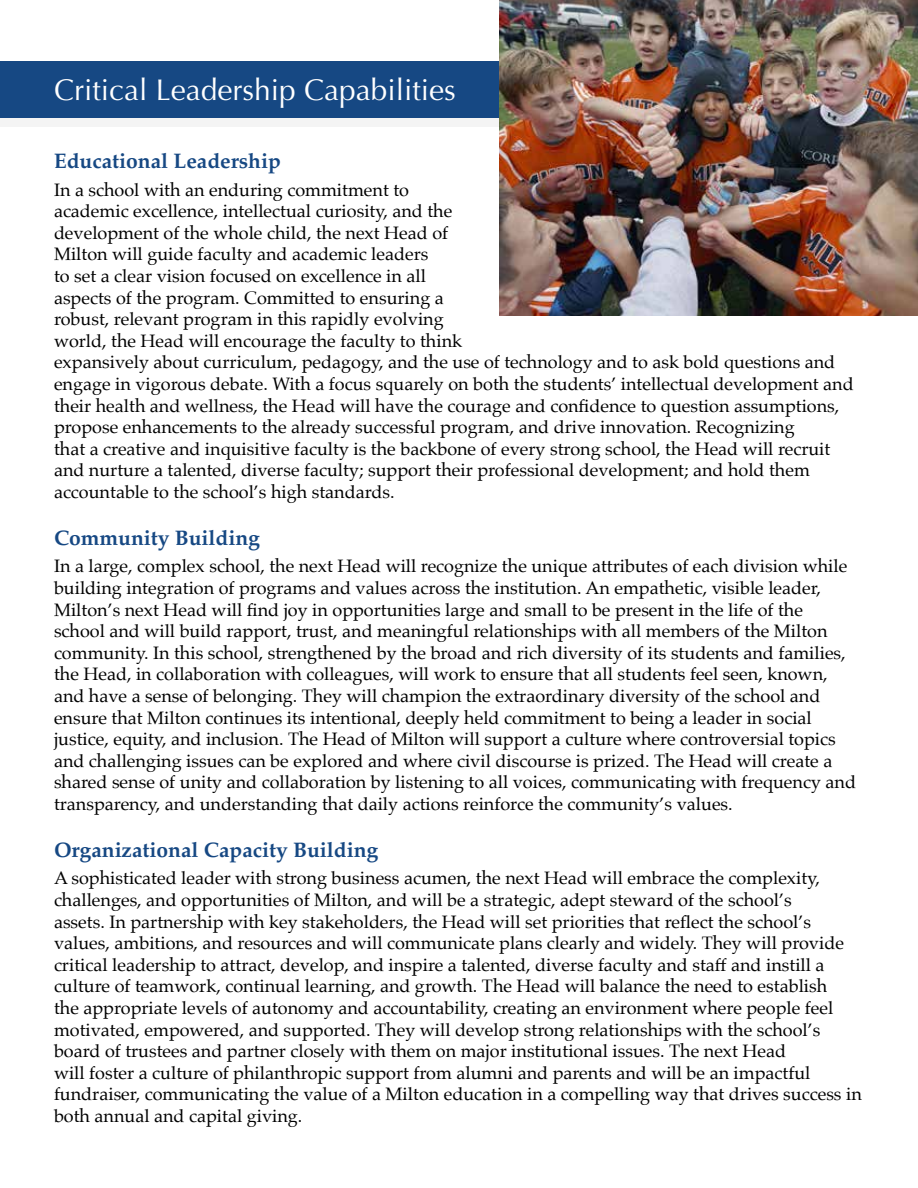
<style>
.page{position:relative;width:918px;height:1188px;background:#fff}
.page>*{position:absolute;margin:0;border:0;box-sizing:border-box;transform-origin:0 0}
.t1{font:30px "Optima";color:#fff}
.t2{font:700 21px "Palatino";color:#164883}
.t3{font:18px/21.6px "Palatino";color:#000}
</style>
<div class="page">
<div style="left:0;top:61px;width:500px;height:57px;background:#164883"></div>
<div style="left:0;top:118px;width:500px;height:9px;background:#f4f4f4"></div>
<img style="left:500px;top:0;width:418px;height:315px">
<h1 class="t1" style="left:54px;top:72px;width:403px">Critical Leadership Capabilities</h1>
<p class="t2" style="left:54px;top:143px;width:228px">Educational Leadership</p>
<p class="t3" style="left:54px;top:179px;width:801px">In a school with an enduring commitment to<br>academic excellence, intellectual curiosity, and the<br>development of the whole child, the next Head of<br>Milton will guide faculty and academic leaders<br>to set a clear vision focused on excellence in all<br>aspects of the program. Committed to ensuring a<br>robust, relevant program in this rapidly evolving<br>world, the Head will encourage the faculty to think<br>expansively about curriculum, pedagogy, and the use of technology and to ask bold questions and engage in vigorous debate. With a focus squarely on both the students’ intellectual development and their health and wellness, the Head will have the courage and confidence to question assumptions, propose enhancements to the already successful program, and drive innovation. Recognizing<br>that a creative and inquisitive faculty is the backbone of every strong school, the Head will recruit and nurture a talented, diverse faculty; support their professional development; and hold them accountable to the school’s high standards.</p>
<p class="t2" style="left:54px;top:520px;width:207px">Community Building</p>
<p class="t3" style="left:54px;top:555px;width:804px">In a large, complex school, the next Head will recognize the unique attributes of each division while building integration of programs and values across the institution. An empathetic, visible leader, Milton’s next Head will find joy in opportunities large and small to be present in the life of the school and will build rapport, trust, and meaningful relationships with all members of the Milton community. In this school, strengthened by the broad and rich diversity of its students and families, the Head, in collaboration with colleagues, will work to ensure that all students feel seen, known, and have a sense of belonging. They will champion the extraordinary diversity of the school and ensure that Milton continues its intentional, deeply held commitment to being a leader in social justice, equity, and inclusion. The Head of Milton will support a culture where controversial topics and challenging issues can be explored and where civil discourse is prized. The Head will create a shared sense of unity and collaboration by listening to all voices, communicating with frequency and transparency, and understanding that daily actions reinforce the community’s values.</p>
<p class="t2" style="left:54px;top:832px;width:326px">Organizational Capacity Building</p>
<p class="t3" style="left:54px;top:867px;width:809px">A sophisticated leader with strong business acumen, the next Head will embrace the complexity, challenges, and opportunities of Milton, and will be a strategic, adept steward of the school’s<br>assets. In partnership with key stakeholders, the Head will set priorities that reflect the school’s values, ambitions, and resources and will communicate plans clearly and widely. They will provide critical leadership to attract, develop, and inspire a talented, diverse faculty and staff and instill a culture of teamwork, continual learning, and growth. The Head will balance the need to establish<br>the appropriate levels of autonomy and accountability, creating an environment where people feel motivated, empowered, and supported. They will develop strong relationships with the school’s board of trustees and partner closely with them on major institutional issues. The next Head<br>will foster a culture of philanthropic support from alumni and parents and will be an impactful fundraiser, communicating the value of a Milton education in a compelling way that drives success in both annual and capital giving.</p>
</div>
